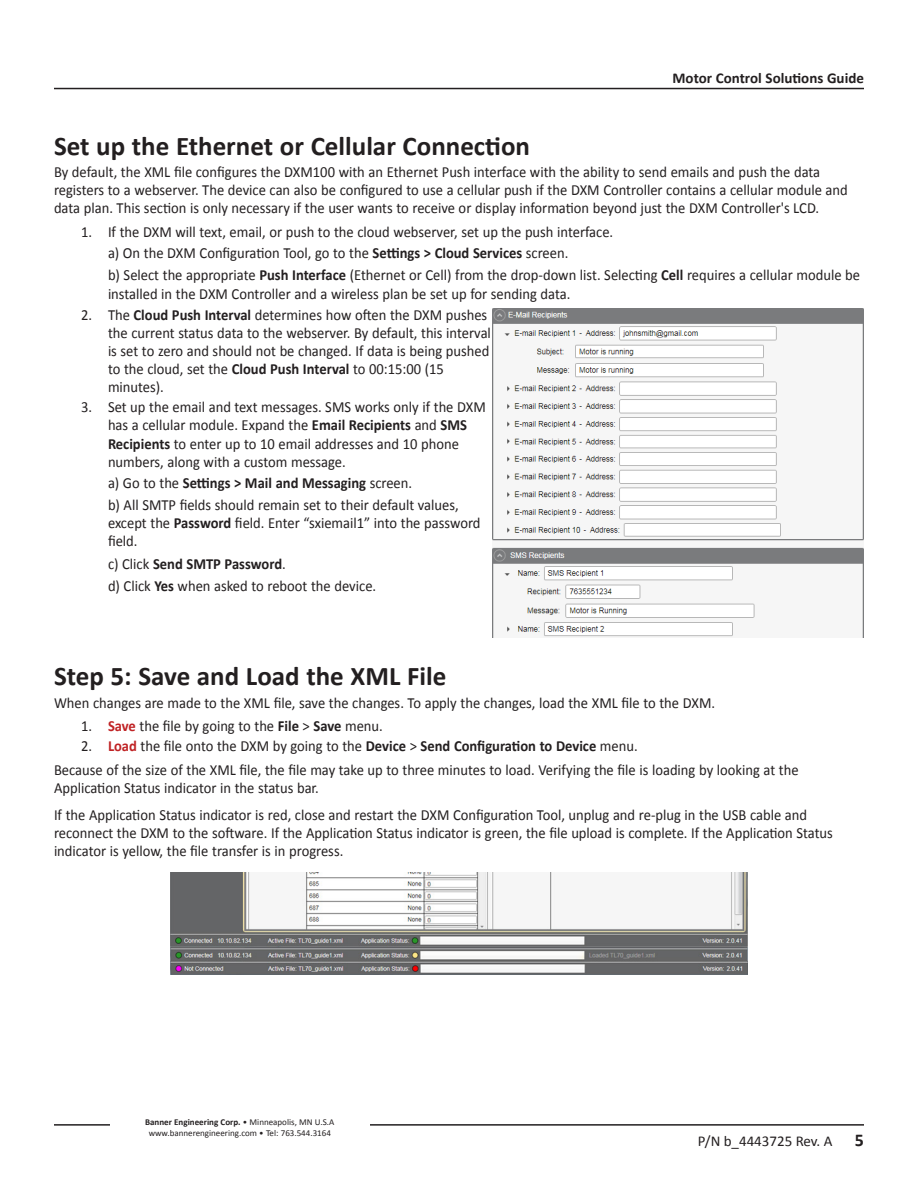
<style>
.page{position:relative;width:918px;height:1188px;background:#fff}
.page>*{position:absolute;margin:0;border:0;box-sizing:border-box;transform-origin:0 0}
.ds_header_1{font:700 27px "Calibri";color:#231f20}
.t1{font:700 18px "Calibri";color:#231f20}
.ds_body_text{font:15.45px/18px "Calibri";color:#231f20;scale:.94 1}
.ds_body_text_steps_r{font:15.45px/18.1px "Calibri";color:#231f20;scale:.94 1}
.ds_body_text_steps_r-2{font:700 15.45px "Calibri";color:#231f20;scale:.94 1}
.t2{font:700 15px "Calibri";color:#231f20}
.t3{font:15px "Calibri";color:#231f20}
.t4{font:9px/10.8px "Calibri";color:#231f20;text-align:center}
.s1{font-weight:700}
.s2{font-weight:400}
.s3{font-weight:700;color:#c02325}
</style>
<div class="page">
<hr style="left:54px;top:1124px;width:810px;height:2px;background:#231f20">
<hr style="left:54px;top:88px;width:810px;height:1px;background:#231f20">
<div style="left:110px;top:1118px;width:260px;height:45px;background:#fff"></div>
<img style="left:492px;top:308px;width:372px;height:330px">
<img style="left:171px;top:873px;width:576px;height:102px">
<p class="t2" style="left:673px;top:68px;width:193px">Motor Control Solutions Guide</p>
<p class="ds_header_1" style="left:54px;top:128px;width:478px">Set up the Ethernet or Cellular Connection</p>
<p class="ds_body_text" style="left:54px;top:163px;width:846px">By default, the XML file configures the DXM100 with an Ethernet Push interface with the ability to send emails and push the data registers to a webserver. The device can also be configured to use a cellular push if the DXM Controller contains a cellular module and data plan. This section is only necessary if the user wants to receive or display information beyond just the DXM Controller's LCD.</p>
<p class="ds_body_text" style="left:81px;top:223px;width:568px">1. If the DXM will text, email, or push to the cloud webserver, set up the push interface.</p>
<p class="ds_body_text_steps_r" style="left:108px;top:244px;width:491px">a) On the DXM Configuration Tool, go to the <span class="s1">Settings &gt; Cloud Services</span> screen.</p>
<p class="ds_body_text_steps_r" style="left:108px;top:266px;width:802px">b) Select the appropriate <span class="s1">Push Interface</span> (Ethernet or Cell) from the drop-down list. Selecting <span class="s1">Cell</span> requires a cellular module be installed in the DXM Controller and a wireless plan be set up for sending data.</p>
<p class="ds_body_text" style="left:108px;top:306px;width:409px;text-indent:-27px">2. The <span class="s1">Cloud Push Interval</span> determines how often the DXM pushes the current status data to the webserver. By default, this interval is set to zero and should not be changed. If data is being pushed to the cloud, set the <span class="s1">Cloud Push Interval</span> to 00:15:00 (15 minutes).</p>
<p class="ds_body_text" style="left:108px;top:398px;width:404px;text-indent:-27px">3. Set up the email and text messages. SMS works only if the DXM has a cellular module. Expand the <span class="s1">Email Recipients</span> and <span class="s1">SMS Recipients</span> to enter up to 10 email addresses and 10 phone numbers, along with a custom message.</p>
<p class="ds_body_text_steps_r-2" style="left:108px;top:473px;width:325px"><span class="s2">a) Go to the</span> Settings &gt; Mail and Messaging <span class="s2">screen.</span></p>
<p class="ds_body_text_steps_r" style="left:108px;top:496px;width:398px">b) All SMTP fields should remain set to their default values, except the <span class="s1">Password</span> field. Enter “sxiemail1” into the password field.</p>
<p class="ds_body_text_steps_r-2" style="left:108px;top:554px;width:191px"><span class="s2">c) Click</span> Send SMTP Password<span class="s2">.</span></p>
<p class="ds_body_text_steps_r" style="left:108px;top:577px;width:287px">d) Click <span class="s1">Yes</span> when asked to reboot the device.</p>
<p class="ds_header_1" style="left:54px;top:659px;width:394px">Step 5: Save and Load the XML File</p>
<p class="ds_body_text" style="left:54px;top:694px;width:705px">When changes are made to the XML file, save the changes. To apply the changes, load the XML file to the DXM.</p>
<p class="ds_body_text" style="left:81px;top:717px;width:323px">1. <span class="s3">Save</span> the file by going to the <span class="s1">File</span> &gt; <span class="s1">Save</span> menu.</p>
<p class="ds_body_text" style="left:81px;top:737px;width:594px">2. <span class="s3">Load</span> the file onto the DXM by going to the <span class="s1">Device</span> &gt; <span class="s1">Send Configuration to Device</span> menu.</p>
<p class="ds_body_text" style="left:54px;top:761px;width:794px">Because of the size of the XML file, the file may take up to three minutes to load. Verifying the file is loading by looking at the<br>Application Status indicator in the status bar.</p>
<p class="ds_body_text" style="left:54px;top:806px;width:830px">If the Application Status indicator is red, close and restart the DXM Configuration Tool, unplug and re-plug in the USB cable and reconnect the DXM to the software. If the Application Status indicator is green, the file upload is complete. If the Application Status indicator is yellow, the file transfer is in progress.</p>
<p class="t4" style="left:145px;top:1117px;width:191px"><span class="s1">Banner Engineering Corp.</span> • Minneapolis, MN U.S.A www.bannerengineering.com • Tel: 763.544.3164</p>
<p class="t3" style="left:698px;top:1131px;width:136px">P/N b_4443725 Rev. A</p>
<p class="t1" style="left:855px;top:1128px;width:11px">5</p>
</div>
